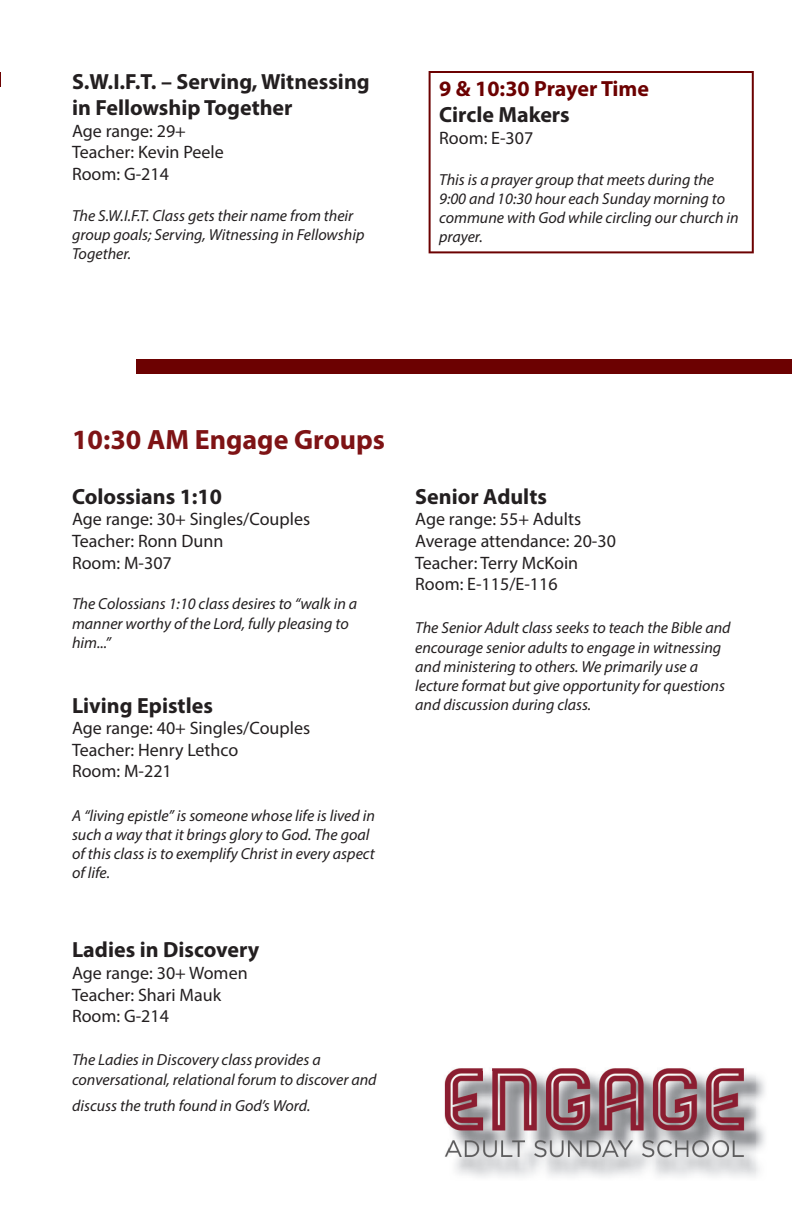
<style>
.page{position:relative;width:792px;height:1224px;background:#fff}
.page>*{position:absolute;margin:0;border:0;box-sizing:border-box;transform-origin:0 0}
.t1{font:700 28px "Myriad Pro";color:#7e1315}
.t2{font:700 22px/26.4px "Myriad Pro";color:#231f20}
.t3{font:700 22px "Myriad Pro";letter-spacing:-.005em;color:#6c0101}
.t4{font:18px/21.6px "Myriad Pro";color:#231f20}
.t5{font:italic 16px/19.2px "Myriad Pro";color:#231f20}
</style>
<div class="page">
<div style="left:137px;top:360px;width:655px;height:14px;background:#6c0101"></div>
<svg style="left:0;top:72px;width:1px;height:14px"></svg>
<img style="left:756px;top:1075px;width:9px;height:100px">
<img style="left:444px;top:1068px;width:312px;height:109px">
<svg style="left:429px;top:71px;width:325px;height:182px"></svg>
<h2 class="t2" style="left:72px;top:67px;width:299px">S.W.I.F.T. – Serving, Witnessing in Fellowship Together</h2>
<p class="t4" style="left:72px;top:119px;width:153px">Age range: 29+<br>Teacher: Kevin Peele<br>Room: G-214</p>
<p class="t5" style="left:72px;top:205px;width:294px">The S.W.I.F.T. Class gets their name from their group goals; Serving, Witnessing in Fellowship<br>Together.</p>
<h2 class="t3" style="left:439px;top:74px;width:211px">9 &amp; 10:30 Prayer Time</h2>
<h2 class="t2" style="left:439px;top:101px;width:132px">Circle Makers</h2>
<p class="t4" style="left:439px;top:127px;width:96px">Room: E-307</p>
<p class="t5" style="left:439px;top:169px;width:301px">This is a prayer group that meets during the 9:00 and 10:30 hour each Sunday morning to commune with God while circling our church in prayer.</p>
<h1 class="t1" style="left:72px;top:421px;width:315px">10:30 AM Engage Groups</h1>
<h2 class="t2" style="left:72px;top:482px;width:152px">Colossians 1:10</h2>
<p class="t4" style="left:72px;top:508px;width:240px">Age range: 30+ Singles/Couples<br>Teacher: Ronn Dunn<br>Room: M-307</p>
<p class="t5" style="left:72px;top:594px;width:287px">The Colossians 1:10 class desires to “walk in a manner worthy of the Lord, fully pleasing to him...”</p>
<h2 class="t2" style="left:72px;top:691px;width:142px">Living Epistles</h2>
<p class="t4" style="left:72px;top:717px;width:240px">Age range: 40+ Singles/Couples<br>Teacher: Henry Lethco<br>Room: M-221</p>
<p class="t5" style="left:72px;top:805px;width:305px">A “living epistle” is someone whose life is lived in such a way that it brings glory to God. The goal of this class is to exemplify Christ in every aspect of life.</p>
<h2 class="t2" style="left:72px;top:936px;width:189px">Ladies in Discovery</h2>
<p class="t4" style="left:72px;top:962px;width:177px">Age range: 30+ Women<br>Teacher: Shari Mauk<br>Room: G-214</p>
<p class="t5" style="left:72px;top:1050px;width:306px">The Ladies in Discovery class provides a conversational, relational forum to discover and</p>
<p class="t5" style="left:72px;top:1096px;width:240px">discuss the truth found in God’s Word.</p>
<h2 class="t2" style="left:415px;top:482px;width:133px">Senior Adults</h2>
<p class="t4" style="left:415px;top:508px;width:202px">Age range: 55+ Adults<br>Average attendance: 20-30<br>Teacher: Terry McKoin<br>Room: E-115/E-116</p>
<p class="t5" style="left:415px;top:618px;width:317px">The Senior Adult class seeks to teach the Bible and encourage senior adults to engage in witnessing and ministering to others. We primarily use a lecture format but give opportunity for questions and discussion during class.</p>
</div>
